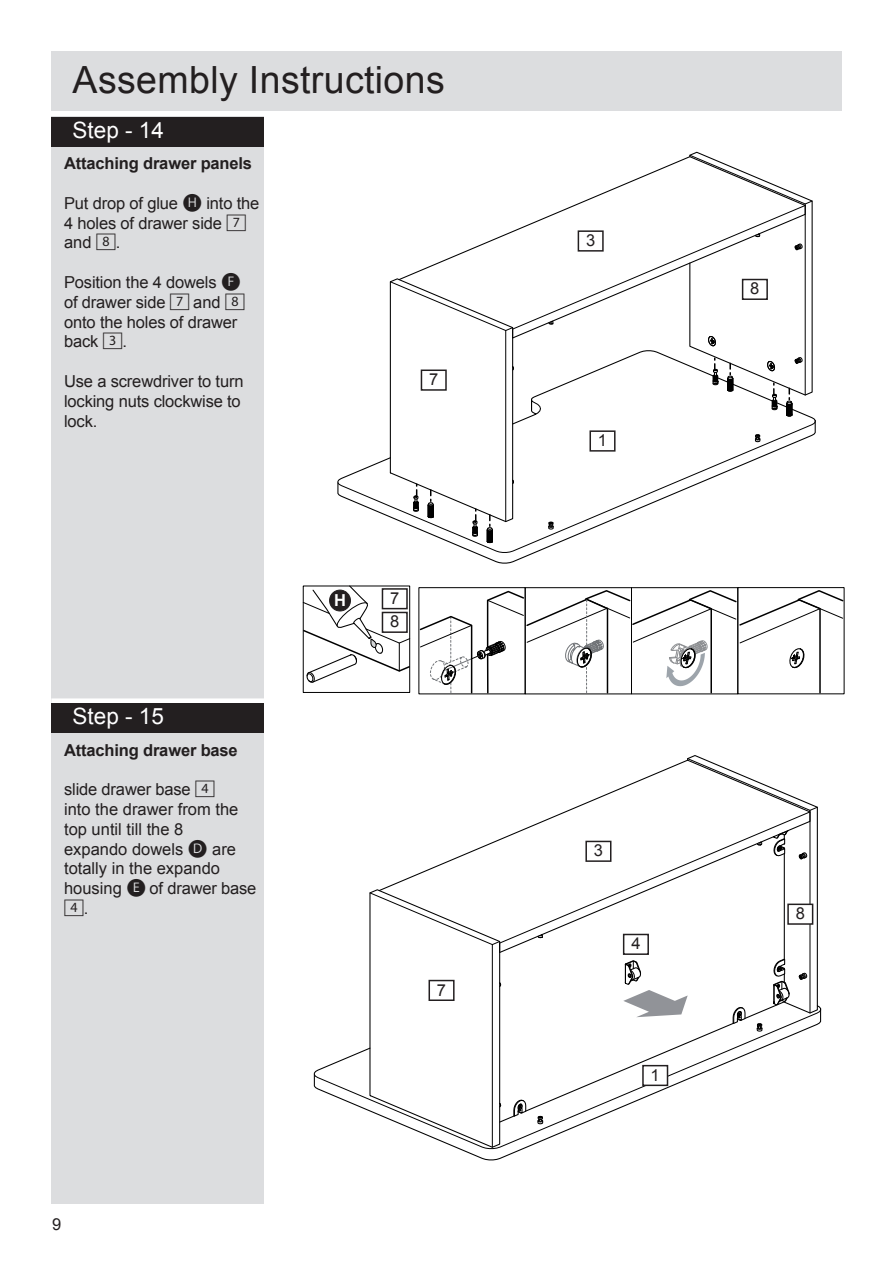
<style>
.page{position:relative;width:893px;height:1263px;background:#fff}
.page>*{position:absolute;margin:0;border:0;box-sizing:border-box;transform-origin:0 0}
.t1{font:37.5px "Arial";letter-spacing:.01em;color:#231f20}
.t2{font:22.5px "Arial";color:#fff}
.t3{font:16.5px/19.8px "Arial";letter-spacing:-.01em;color:#231f20}
.t4{font:700 16.5px "Arial";letter-spacing:-.01em;color:#231f20}
.t5{font:16.5px "Nijpels";color:#231f20}
.t6{font:700 16.5px "Arial";color:#fff}
.s1{font-family:"Nijpels"}
.s2{font-family:"Arial"}
</style>
<div class="page">
<div style="left:51px;top:117px;width:213px;height:1087px;background:#dcdddf"></div>
<div style="left:51px;top:117px;width:213px;height:29px;background:#231f20"></div>
<div style="left:51px;top:51px;width:791px;height:60px;background:#dcdddf"></div>
<div style="left:51px;top:698px;width:213px;height:6px;background:#fff"></div>
<div style="left:51px;top:703px;width:213px;height:30px;background:#231f20"></div>
<svg style="left:337px;top:417px;width:479px;height:147px"></svg>
<svg style="left:389px;top:151px;width:424px;height:392px"></svg>
<div style="left:578px;top:231px;width:24px;height:20px;background:#fff"></div>
<div style="left:578px;top:230px;width:26px;height:22px;border:2px solid #231f20"></div>
<div style="left:742px;top:279px;width:24px;height:20px;background:#fff"></div>
<div style="left:742px;top:279px;width:26px;height:21px;border:2px solid #231f20"></div>
<div style="left:421px;top:370px;width:24px;height:20px;background:#fff"></div>
<div style="left:421px;top:369px;width:26px;height:22px;border:2px solid #231f20"></div>
<svg style="left:418px;top:589px;width:426px;height:105px"></svg>
<div style="left:303px;top:586px;width:107px;height:107px;border:1px solid #000"></div>
<svg style="left:303px;top:585px;width:107px;height:98px"></svg>
<div style="left:330px;top:590px;width:21px;height:21px;background:#231f20;border-radius:50%"></div>
<div style="left:329px;top:590px;width:22px;height:21px;border:1px solid #231f20;border-radius:50%"></div>
<div style="left:382px;top:589px;width:24px;height:20px;background:#fff"></div>
<div style="left:382px;top:588px;width:26px;height:21px;border:2px solid #231f20"></div>
<div style="left:382px;top:612px;width:24px;height:20px;background:#fff"></div>
<div style="left:382px;top:612px;width:26px;height:21px;border:2px solid #231f20"></div>
<svg style="left:313px;top:1005px;width:509px;height:156px"></svg>
<svg style="left:369px;top:755px;width:449px;height:393px"></svg>
<div style="left:642px;top:1066px;width:25px;height:19px;background:#fff"></div>
<div style="left:642px;top:1065px;width:26px;height:21px;border:2px solid #231f20"></div>
<div style="left:585px;top:841px;width:25px;height:20px;background:#fff"></div>
<div style="left:585px;top:841px;width:26px;height:21px;border:2px solid #231f20"></div>
<div style="left:787px;top:904px;width:25px;height:20px;background:#fff"></div>
<div style="left:787px;top:903px;width:26px;height:22px;border:2px solid #231f20"></div>
<div style="left:428px;top:980px;width:25px;height:20px;background:#fff"></div>
<div style="left:428px;top:980px;width:27px;height:21px;border:2px solid #231f20"></div>
<div style="left:623px;top:934px;width:24px;height:20px;background:#fff"></div>
<div style="left:623px;top:934px;width:26px;height:21px;border:2px solid #231f20"></div>
<h1 class="t1" style="left:73px;top:55px;width:374px">Assembly Instructions</h1>
<h2 class="t2" style="left:73px;top:115px;width:93px">Step - 14</h2>
<p class="t4" style="left:64px;top:152px;width:190px">Attaching drawer panels</p>
<p class="t3" style="left:64px;top:193px;width:197px">Put drop of glue <span class="s1">H</span> into the<br>4 holes of drawer side <span class="s1">7 </span>and <span class="s1">8</span>.</p>
<p class="t3" style="left:64px;top:272px;width:182px">Position the 4 dowels <span class="s1">F </span>of drawer side <span class="s1">7</span> and <span class="s1">8 </span>onto the holes of drawer back <span class="s1">3</span>.</p>
<p class="t3" style="left:64px;top:371px;width:181px">Use a screwdriver to turn locking nuts clockwise to lock.</p>
<h2 class="t2" style="left:73px;top:701px;width:93px">Step - 15</h2>
<p class="t4" style="left:64px;top:739px;width:175px">Attaching drawer base</p>
<p class="t3" style="left:64px;top:780px;width:194px">slide drawer base <span class="s1">4<br></span>into the drawer from the top until till the 8<br>expando dowels <span class="s1">D</span> are totally in the expando housing <span class="s1">E</span> of drawer base</p>
<p class="t5" style="left:64px;top:899px;width:26px">4<span class="s2">.</span></p>
<p class="t3" style="left:429px;top:370px;width:11px">7</p>
<p class="t6" style="left:334px;top:590px;width:13px">H</p>
<p class="t3" style="left:390px;top:586px;width:11px;line-height:23.5px">7<br>8</p>
<p class="t3" style="left:437px;top:980px;width:11px">7</p>
<p class="t3" style="left:52px;top:1214px;width:11px">9</p>
<p class="t3" style="left:586px;top:231px;width:11px">3</p>
<p class="t3" style="left:598px;top:431px;width:11px">1</p>
<p class="t3" style="left:750px;top:279px;width:11px">8</p>
<p class="t3" style="left:594px;top:841px;width:11px">3</p>
<p class="t3" style="left:631px;top:934px;width:11px">4</p>
<p class="t3" style="left:651px;top:1065px;width:11px">1</p>
<p class="t3" style="left:796px;top:904px;width:11px">8</p>
</div>
